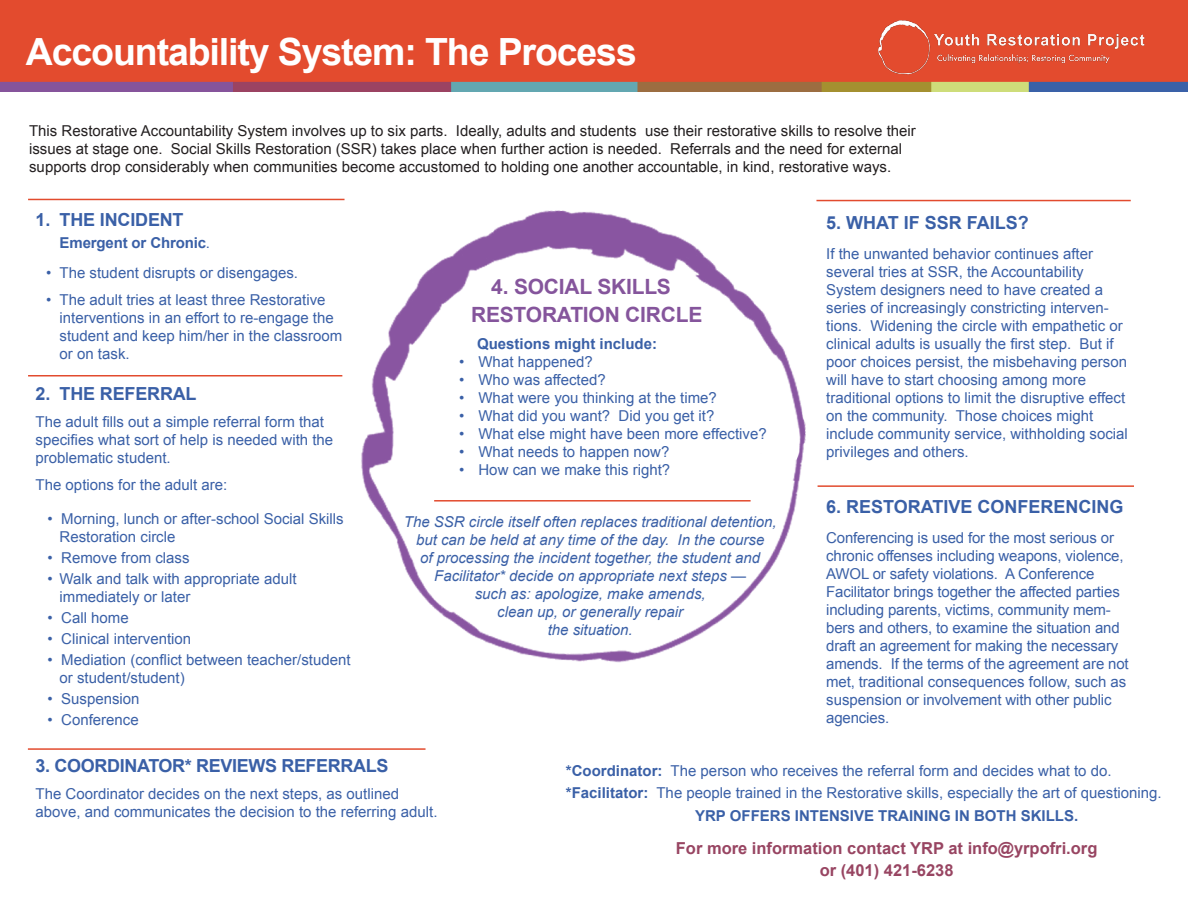
<style>
.page{position:relative;width:1188px;height:918px;background:#fff}
.page>*{position:absolute;margin:0;border:0;box-sizing:border-box;transform-origin:0 0}
.t1{font:700 37.5px "Arial";letter-spacing:-.03em;color:#fff}
.t2{font:700 21px "Arial";letter-spacing:-.01em;color:#85559c}
.t3{font:700 18px "Arial";letter-spacing:-.01em;color:#3a60a7}
.t4{font:700 16.5px "Arial";color:#984562}
.t5{font:15px/18px "Arial";color:#3a60a7}
.t6{font:15px "Arial";color:#231f20}
.t7{font:italic 15px "Arial";color:#3a60a7}
.t8{font:700 15px "Arial";color:#3a60a7}
.s1{font-weight:400}
.s2{font-weight:700}
</style>
<div class="page">
<img style="left:361px;top:199px;width:457px;height:464px">
<img style="left:0;top:0;width:1188px;height:92px">
<hr style="left:28px;top:199px;width:317px;height:1px;background:#e24b2e">
<hr style="left:434px;top:500px;width:317px;height:2px;background:#e24b2e">
<hr style="left:28px;top:748px;width:398px;height:2px;background:#e24b2e">
<hr style="left:818px;top:485px;width:316px;height:2px;background:#e24b2e">
<hr style="left:28px;top:375px;width:314px;height:1px;background:#e24b2e">
<hr style="left:816px;top:200px;width:315px;height:1px;background:#e24b2e">
<img style="left:872px;top:16px;width:289px;height:68px">
<p class="t1" style="left:26px;top:27px;width:612px">Accountability System: The Process</p>
<p class="t6" style="left:29px;top:121px;width:888px">This Restorative Accountability System involves up to six parts. Ideally, adults and students use their restorative skills to resolve their</p>
<p class="t6" style="left:29px;top:139px;width:874px">issues at stage one. Social Skills Restoration (SSR) takes place when further action is needed. Referrals and the need for external</p>
<p class="t6" style="left:29px;top:157px;width:864px">supports drop considerably when communities become accustomed to holding one another accountable, in kind, restorative ways.</p>
<p class="t3" style="left:36px;top:208px;width:150px">1. THE INCIDENT</p>
<p class="t8" style="left:60px;top:233px;width:152px">Emergent or Chronic<span class="s1">.</span></p>
<p class="t5" style="left:46px;top:264px;width:253px">• The student disrupts or disengages.</p>
<p class="t5" style="left:60px;top:291px;width:284px;text-indent:-14px">• The adult tries at least three Restorative interventions in an effort to re-engage the student and keep him/her in the classroom</p>
<p class="t5" style="left:60px;top:345px;width:72px">or on task.</p>
<p class="t3" style="left:36px;top:382px;width:163px">2. THE REFERRAL</p>
<p class="t5" style="left:36px;top:413px;width:299px">The adult fills out a simple referral form that specifies what sort of help is needed with the problematic student.</p>
<p class="t5" style="left:36px;top:476px;width:193px">The options for the adult are:</p>
<p class="t5" style="left:60px;top:510px;width:286px;text-indent:-12px">• Morning, lunch or after-school Social Skills<br>Restoration circle</p>
<p class="t5" style="left:48px;top:549px;width:143px">• Remove from class</p>
<p class="t5" style="left:60px;top:570px;width:239px;text-indent:-12px">• Walk and talk with appropriate adult immediately or later</p>
<p class="t5" style="left:48px;top:609px;width:83px">• Call home</p>
<p class="t5" style="left:48px;top:630px;width:145px">• Clinical intervention</p>
<p class="t5" style="left:48px;top:651px;width:304px">• Mediation (conflict between teacher/student</p>
<p class="t5" style="left:60px;top:669px;width:127px">or student/student)</p>
<p class="t5" style="left:48px;top:690px;width:93px">• Suspension</p>
<p class="t5" style="left:48px;top:711px;width:93px">• Conference</p>
<p class="t3" style="left:36px;top:754px;width:354px">3. COORDINATOR* REVIEWS REFERRALS</p>
<p class="t5" style="left:36px;top:785px;width:403px">The Coordinator decides on the next steps, as outlined above, and communicates the decision to the referring adult.</p>
<p class="t3" style="left:826px;top:211px;width:204px">5. WHAT IF SSR FAILS?</p>
<p class="t5" style="left:826px;top:245px;width:268px">If the unwanted behavior continues after</p>
<p class="t5" style="left:826px;top:263px;width:303px">several tries at SSR, the Accountability System designers need to have created a series of increasingly constricting interven&shy;tions. Widening the circle with empathetic or clinical adults is usually the first step. But if poor choices persist, the misbehaving person will have to start choosing among more traditional options to limit the disruptive effect on the community. Those choices might include community service, withholding social privileges and others.</p>
<p class="t3" style="left:826px;top:494px;width:299px">6. RESTORATIVE CONFERENCING</p>
<p class="t5" style="left:826px;top:528px;width:304px">Conferencing is used for the most serious or chronic offenses including weapons, violence, AWOL or safety violations. A Conference Facilitator brings together the affected parties including parents, victims, community mem&shy;bers and others, to examine the situation and draft an agreement for making the necessary amends. If the terms of the agreement are not met, traditional consequences follow, such as suspension or involvement with other public agencies.</p>
<p class="t2" style="left:491px;top:273px;width:181px">4. SOCIAL SKILLS</p>
<p class="t2" style="left:471px;top:301px;width:233px">RESTORATION CIRCLE</p>
<p class="t8" style="left:477px;top:334px;width:182px">Questions might include:</p>
<p class="t5" style="left:459px;top:353px;width:135px">• What happened?</p>
<p class="t5" style="left:459px;top:371px;width:148px">• Who was affected?</p>
<p class="t5" style="left:459px;top:389px;width:259px">• What were you thinking at the time?</p>
<p class="t5" style="left:459px;top:407px;width:257px">• What did you want? Did you get it?</p>
<p class="t5" style="left:459px;top:425px;width:309px">• What else might have been more effective?</p>
<p class="t5" style="left:459px;top:443px;width:212px">• What needs to happen now?</p>
<p class="t5" style="left:459px;top:461px;width:213px">• How can we make this right?</p>
<p class="t7" style="left:404px;top:512px;width:374px">The SSR circle itself often replaces traditional detention,</p>
<p class="t7" style="left:416px;top:530px;width:350px">but can be held at any time of the day. In the course</p>
<p class="t7" style="left:420px;top:548px;width:342px">of processing the incident together, the student and</p>
<p class="t7" style="left:434px;top:566px;width:313px">Facilitator* decide on appropriate next steps —</p>
<p class="t7" style="left:475px;top:584px;width:232px">such as: apologize, make amends,</p>
<p class="t7" style="left:497px;top:602px;width:187px">clean up, or generally repair</p>
<p class="t7" style="left:548px;top:620px;width:87px">the situation.</p>
<p class="t5" style="left:566px;top:762px;width:547px"><span class="s2">*Coordinator:</span> The person who receives the referral form and decides what to do.</p>
<p class="t5" style="left:566px;top:784px;width:597px"><span class="s2">*Facilitator:</span> The people trained in the Restorative skills, especially the art of questioning.</p>
<p class="t8" style="left:695px;top:806px;width:385px">YRP OFFERS INTENSIVE TRAINING IN BOTH SKILLS.</p>
<p class="t4" style="left:676px;top:837px;width:423px">For more information contact YRP at info@yrpofri.org</p>
<p class="t4" style="left:820px;top:860px;width:135px">or (401) 421-6238</p>
</div>
